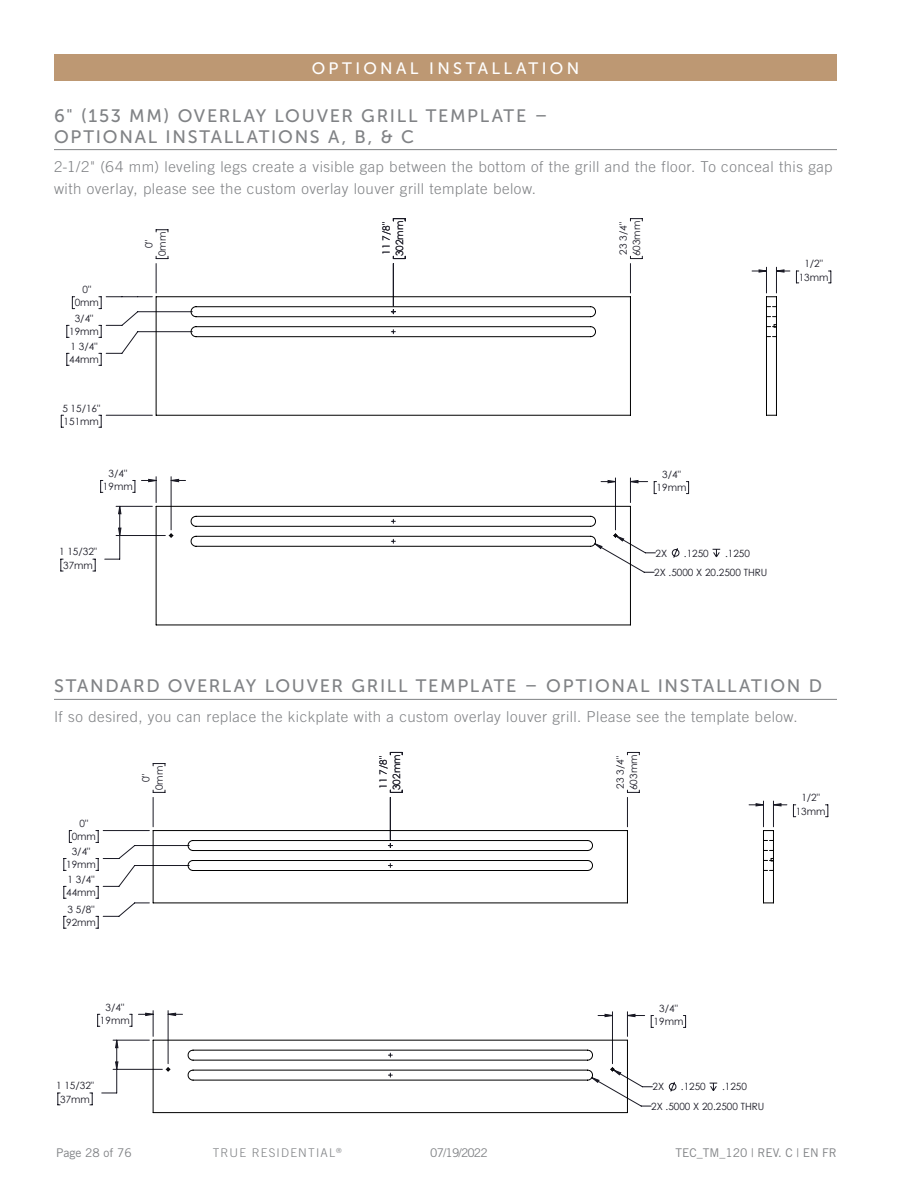
<style>
.page{position:relative;width:918px;height:1188px;background:#fff}
.page>*{position:absolute;margin:0;border:0;box-sizing:border-box;transform-origin:0 0}
.Paragraph_subheads_w{font:18px/21px "Museo Sans 500";letter-spacing:.095em;color:#808285}
.Section_Headers{font:16.5px "Museo Sans 500";letter-spacing:.2em;color:#fff}
.Body_copy{font:300 15px/22.5px "Trade Gothic LT Std";letter-spacing:.035em;color:#808285}
.t1{font:12px "Trade Gothic LT Std";color:#808285}
.t2{font:300 12px "Trade Gothic LT Std";letter-spacing:.1em;color:#808285}
.t3{font:10.05px/13.4px "Century Gothic";color:#191924;text-align:center}
</style>
<div class="page">
<div style="left:54px;top:54px;width:783px;height:27px;background:#bd9873"></div>
<hr style="left:54px;top:149px;width:783px;height:1px;background:#808285">
<svg style="left:156px;top:229px;width:13px;height:3px"></svg>
<svg style="left:630px;top:218px;width:13px;height:3px"></svg>
<svg style="left:630px;top:256px;width:13px;height:11px"></svg>
<svg style="left:393px;top:256px;width:13px;height:3px"></svg>
<svg style="left:393px;top:218px;width:13px;height:3px"></svg>
<hr style="left:393px;top:264px;width:1px;height:42px;background:#191924">
<svg style="left:119px;top:270px;width:665px;height:279px"></svg>
<svg style="left:155px;top:296px;width:476px;height:120px"></svg>
<hr style="left:766px;top:297px;width:1px;height:118px;background:#000">
<hr style="left:776px;top:297px;width:1px;height:118px;background:#000">
<svg style="left:767px;top:324px;width:9px;height:4px"></svg>
<svg style="left:155px;top:506px;width:476px;height:120px"></svg>
<hr style="left:54px;top:699px;width:783px;height:1px;background:#808285">
<svg style="left:153px;top:790px;width:13px;height:3px"></svg>
<svg style="left:153px;top:763px;width:13px;height:3px"></svg>
<hr style="left:153px;top:797px;width:1px;height:30px;background:#191924">
<svg style="left:627px;top:790px;width:13px;height:3px"></svg>
<svg style="left:627px;top:752px;width:13px;height:3px"></svg>
<hr style="left:627px;top:797px;width:1px;height:30px;background:#191924">
<svg style="left:390px;top:790px;width:13px;height:3px"></svg>
<svg style="left:390px;top:752px;width:13px;height:3px"></svg>
<hr style="left:390px;top:797px;width:1px;height:43px;background:#191924">
<svg style="left:116px;top:804px;width:665px;height:278px"></svg>
<svg style="left:63px;top:830px;width:565px;height:99px"></svg>
<hr style="left:763px;top:831px;width:1px;height:72px;background:#000">
<hr style="left:773px;top:831px;width:1px;height:72px;background:#000">
<svg style="left:764px;top:858px;width:9px;height:4px"></svg>
<svg style="left:152px;top:1039px;width:476px;height:74px"></svg>
<p class="Section_Headers" style="left:312px;top:59px;width:269px">OPTIONAL INSTALLATION</p>
<p class="Paragraph_subheads_w" style="left:54px;top:105px;width:495px">6" (153 MM) OVERLAY LOUVER GRILL TEMPLATE –<br>OPTIONAL INSTALLATIONS A, B, &amp; C</p>
<p class="Body_copy" style="left:54px;top:155px;width:780px">2-1/2" (64 mm) leveling legs create a visible gap between the bottom of the grill and the floor. To conceal this gap with overlay, please see the custom overlay louver grill template below.</p>
<p class="t3" style="left:75px;top:283px;width:26px">0"<br>0mm</p>
<p class="t3" style="left:69px;top:311px;width:31px">3/4"<br>19mm</p>
<p class="t3" style="left:69px;top:339px;width:31px;text-align:left">1 3/4"<br>44mm</p>
<p class="t3" style="left:62px;top:401px;width:39px;text-align:left">5 15/16"<br>151mm</p>
<p class="t3" style="left:142px;top:256px;width:26px;rotate:-90deg">0"<br>0mm</p>
<p class="t3" style="left:379px;top:256px;width:37px;text-align:left;rotate:-90deg">11 7/8"<br>302mm</p>
<p class="t3" style="left:616px;top:256px;width:37px;text-align:left;rotate:-90deg">23 3/4"<br>603mm</p>
<p class="t3" style="left:103px;top:466px;width:31px">3/4"<br>19mm</p>
<p class="t3" style="left:657px;top:467px;width:31px">3/4"<br>19mm</p>
<p class="t3" style="left:59px;top:545px;width:39px">1 15/32"<br>37mm</p>
<p class="t3" style="left:654px;top:543px;width:115px;line-height:19.4px;text-align:left;text-indent:71px">.1250<br>2X .5000 X 20.2500 THRU</p>
<p class="t3" style="left:656px;top:546px;width:13px">2X</p>
<p class="t3" style="left:684px;top:546px;width:26px">.1250</p>
<p class="t3" style="left:799px;top:257px;width:31px">1/2"<br>13mm</p>
<p class="Paragraph_subheads_w" style="left:54px;top:676px;width:770px">STANDARD OVERLAY LOUVER GRILL TEMPLATE – OPTIONAL INSTALLATION D</p>
<p class="Body_copy" style="left:54px;top:705px;width:745px">If so desired, you can replace the kickplate with a custom overlay louver grill. Please see the template below.</p>
<p class="t3" style="left:72px;top:816px;width:26px">0"<br>0mm</p>
<p class="t3" style="left:66px;top:844px;width:31px">3/4"<br>19mm</p>
<p class="t3" style="left:66px;top:872px;width:31px;text-align:left">1 3/4"<br>44mm</p>
<p class="t3" style="left:66px;top:902px;width:31px;text-align:left">3 5/8"<br>92mm</p>
<p class="t3" style="left:139px;top:790px;width:26px;rotate:-90deg">0"<br>0mm</p>
<p class="t3" style="left:376px;top:790px;width:37px;text-align:left;rotate:-90deg">11 7/8"<br>302mm</p>
<p class="t3" style="left:613px;top:790px;width:37px;text-align:left;rotate:-90deg">23 3/4"<br>603mm</p>
<p class="t3" style="left:100px;top:1000px;width:31px">3/4"<br>19mm</p>
<p class="t3" style="left:56px;top:1079px;width:39px">1 15/32"<br>37mm</p>
<p class="t3" style="left:654px;top:1001px;width:31px">3/4"<br>19mm</p>
<p class="t3" style="left:651px;top:1077px;width:115px;line-height:19.4px;text-align:left;text-indent:71px">.1250<br>2X .5000 X 20.2500 THRU</p>
<p class="t3" style="left:653px;top:1080px;width:13px">2X</p>
<p class="t3" style="left:681px;top:1080px;width:26px">.1250</p>
<p class="t3" style="left:796px;top:791px;width:31px">1/2"<br>13mm</p>
<p class="t2" style="left:213px;top:1145px;width:130px">TRUE RESIDENTIAL<sup>®</sup></p>
<p class="t1" style="left:56px;top:1145px;width:77px">Page 28 of 76</p>
<p class="t1" style="left:430px;top:1145px;width:59px">07/19/2022</p>
<p class="t1" style="left:675px;top:1145px;width:163px">TEC_TM_120 | REV. C | EN FR</p>
</div>
